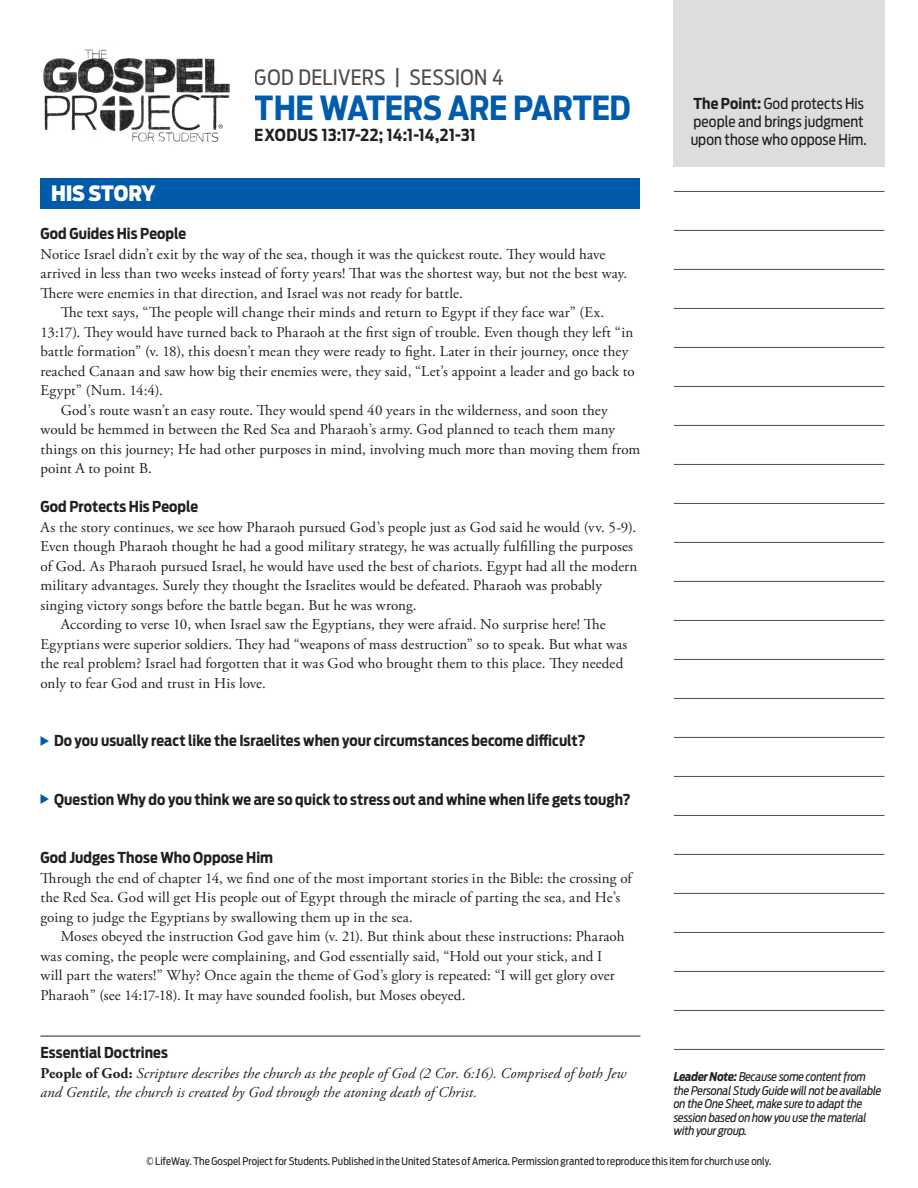
<style>
.page{position:relative;width:918px;height:1188px;background:#fff}
.page>*{position:absolute;margin:0;border:0;box-sizing:border-box;transform-origin:0 0}
.t1{font:700 33px "Antenna Cond";letter-spacing:-.015em;color:#005bab}
.t2{font:21px "Antenna Cond";letter-spacing:.01em;color:#4d4d4f}
.t3{font:900 21px "Antenna Cond";letter-spacing:-.01em;color:#fff}
.t4{font:700 16.5px "Antenna Cond";letter-spacing:.01em;color:#231f20}
.t5{font:15px/19.5px "Adobe Garamond Pro";letter-spacing:.01em;color:#231f20}
.t6{font:700 15px "Antenna Cond";letter-spacing:.005em;color:#231f20}
.t7{font:italic 15px/19.5px "Adobe Garamond Pro";letter-spacing:.01em;color:#231f20}
.t8{font:15px/18px "Antenna Cond";letter-spacing:.005em;color:#231f20}
.bullets_red_indent{font:italic 12px/13.5px "Antenna Cond";letter-spacing:-.015em;color:#231f20}
.body1_noindent{font:10.5px "Antenna Cond";letter-spacing:.005em;color:#231f20}
.s1{font-weight:700;font-style:normal}
.s2{font-weight:700}
</style>
<div class="page">
<div style="left:673px;top:0;width:212px;height:166px;background:#dcddde"></div>
<hr style="left:674px;top:191px;width:211px;height:1px;background:#4d4d4f">
<hr style="left:674px;top:230px;width:211px;height:1px;background:#4d4d4f">
<hr style="left:674px;top:269px;width:211px;height:1px;background:#4d4d4f">
<hr style="left:674px;top:308px;width:211px;height:1px;background:#4d4d4f">
<hr style="left:674px;top:347px;width:211px;height:1px;background:#4d4d4f">
<hr style="left:674px;top:386px;width:211px;height:1px;background:#4d4d4f">
<hr style="left:674px;top:425px;width:211px;height:1px;background:#4d4d4f">
<hr style="left:674px;top:464px;width:211px;height:1px;background:#4d4d4f">
<hr style="left:674px;top:503px;width:211px;height:1px;background:#4d4d4f">
<hr style="left:674px;top:542px;width:211px;height:1px;background:#4d4d4f">
<hr style="left:674px;top:581px;width:211px;height:1px;background:#4d4d4f">
<hr style="left:674px;top:620px;width:211px;height:1px;background:#4d4d4f">
<hr style="left:674px;top:659px;width:211px;height:1px;background:#4d4d4f">
<hr style="left:674px;top:698px;width:211px;height:1px;background:#4d4d4f">
<hr style="left:674px;top:737px;width:211px;height:1px;background:#4d4d4f">
<hr style="left:674px;top:776px;width:211px;height:1px;background:#4d4d4f">
<hr style="left:674px;top:815px;width:211px;height:1px;background:#4d4d4f">
<hr style="left:674px;top:854px;width:211px;height:1px;background:#4d4d4f">
<hr style="left:674px;top:893px;width:211px;height:1px;background:#4d4d4f">
<hr style="left:674px;top:932px;width:211px;height:1px;background:#4d4d4f">
<hr style="left:674px;top:971px;width:211px;height:1px;background:#4d4d4f">
<hr style="left:674px;top:1010px;width:211px;height:1px;background:#4d4d4f">
<hr style="left:674px;top:1049px;width:211px;height:1px;background:#4d4d4f">
<div style="left:40px;top:178px;width:600px;height:31px;background:#005bab"></div>
<img style="left:84px;top:49px;width:23px;height:6px">
<img style="left:43px;top:55px;width:187px;height:76px">
<img style="left:114px;top:131px;width:105px;height:11px">
<svg style="left:219px;top:124px;width:4px;height:4px"></svg>
<hr style="left:40px;top:1036px;width:600px;height:1px;background:#231f20">
<p class="t3" style="left:51px;top:181px;width:106px">HIS STORY</p>
<h2 class="t2" style="left:255px;top:65px;width:250px">GOD DELIVERS | SESSION 4</h2>
<h1 class="t1" style="left:255px;top:88px;width:377px">THE WATERS ARE PARTED</h1>
<p class="t4" style="left:255px;top:125px;width:222px">EXODUS 13:17-22; 14:1-14,21-31</p>
<p class="t6" style="left:40px;top:225px;width:147px">God Guides His People</p>
<p class="t5" style="left:40px;top:245px;width:566px">Notice Israel didn’t exit by the way of the sea, though it was the quickest route. They would have</p>
<p class="t5" style="left:40px;top:264px;width:588px">arrived in less than two weeks instead of forty years! That was the shortest way, but not the best way.</p>
<p class="t5" style="left:40px;top:284px;width:424px">There were enemies in that direction, and Israel was not ready for battle.</p>
<p class="t5" style="left:61px;top:303px;width:545px">The text says, “The people will change their minds and return to Egypt if they face war” (Ex.</p>
<p class="t5" style="left:40px;top:323px;width:594px">13:17). They would have turned back to Pharaoh at the first sign of trouble. Even though they left “in</p>
<p class="t5" style="left:40px;top:342px;width:589px">battle formation” (v. 18), this doesn’t mean they were ready to fight. Later in their journey, once they</p>
<p class="t5" style="left:40px;top:362px;width:596px">reached Canaan and saw how big their enemies were, they said, “Let’s appoint a leader and go back to</p>
<p class="t5" style="left:40px;top:381px;width:124px">Egypt” (Num. 14:4).</p>
<p class="t5" style="left:61px;top:401px;width:548px">God’s route wasn’t an easy route. They would spend 40 years in the wilderness, and soon they</p>
<p class="t5" style="left:40px;top:420px;width:576px">would be hemmed in between the Red Sea and Pharaoh’s army. God planned to teach them many</p>
<p class="t5" style="left:40px;top:440px;width:601px">things on this journey; He had other purposes in mind, involving much more than moving them from</p>
<p class="t5" style="left:40px;top:459px;width:113px">point A to point B.</p>
<p class="t6" style="left:40px;top:498px;width:159px">God Protects His People</p>
<p class="t5" style="left:40px;top:518px;width:597px">As the story continues, we see how Pharaoh pursued God’s people just as God said he would (vv. 5-9).</p>
<p class="t5" style="left:40px;top:537px;width:594px">Even though Pharaoh thought he had a good military strategy, he was actually fulfilling the purposes</p>
<p class="t5" style="left:40px;top:557px;width:598px">of God. As Pharaoh pursued Israel, he would have used the best of chariots. Egypt had all the modern</p>
<p class="t5" style="left:40px;top:576px;width:563px">military advantages. Surely they thought the Israelites would be defeated. Pharaoh was probably</p>
<p class="t5" style="left:40px;top:596px;width:378px">singing victory songs before the battle began. But he was wrong.</p>
<p class="t5" style="left:61px;top:615px;width:547px">According to verse 10, when Israel saw the Egyptians, they were afraid. No surprise here! The</p>
<p class="t5" style="left:40px;top:635px;width:588px">Egyptians were superior soldiers. They had “weapons of mass destruction” so to speak. But what was</p>
<p class="t5" style="left:40px;top:654px;width:584px">the real problem? Israel had forgotten that it was God who brought them to this place. They needed</p>
<p class="t5" style="left:40px;top:674px;width:227px">only to fear God and trust in His love.</p>
<p class="t6" style="left:54px;top:732px;width:533px">Do you usually react like the Israelites when your circumstances become difficult?</p>
<p class="t6" style="left:54px;top:790px;width:578px">Question Why do you think we are so quick to stress out and whine when life gets tough?</p>
<p class="t6" style="left:40px;top:849px;width:234px">God Judges Those Who Oppose Him</p>
<p class="t5" style="left:40px;top:869px;width:593px">Through the end of chapter 14, we find one of the most important stories in the Bible: the crossing of the Red Sea. God will get His people out of Egypt through the miracle of parting the sea, and He’s going to judge the Egyptians by swallowing them up in the sea.</p>
<p class="t5" style="left:40px;top:927px;width:586px;text-indent:20px">Moses obeyed the instruction God gave him (v. 21). But think about these instructions: Pharaoh was coming, the people were complaining, and God essentially said, “Hold out your stick, and I will part the waters!” Why? Once again the theme of God’s glory is repeated: “I will get glory over Pharaoh” (see 14:17-18). It may have sounded foolish, but Moses obeyed.</p>
<p class="t6" style="left:40px;top:1044px;width:129px">Essential Doctrines</p>
<p class="t7" style="left:40px;top:1064px;width:587px"><span class="s1">People of God:</span> Scripture describes the church as the people of God (2 Cor. 6:16). Comprised of both Jew and Gentile, the church is created by God through the atoning death of Christ.</p>
<p class="t8" style="left:691px;top:95px;width:178px"><span class="s2">The Point:</span> God protects His people and brings judgment upon those who oppose Him.</p>
<p class="bullets_red_indent" style="left:674px;top:1070px;width:209px"><span class="s2">Leader Note:</span> Because some content from the Personal Study Guide will not be available on the One Sheet, make sure to adapt the session based on how you use the material with your group.</p>
<p class="body1_noindent" style="left:147px;top:1155px;width:626px">© LifeWay. The Gospel Project for Students. Published in the United States of America. Permission granted to reproduce this item for church use only.</p>
</div>
